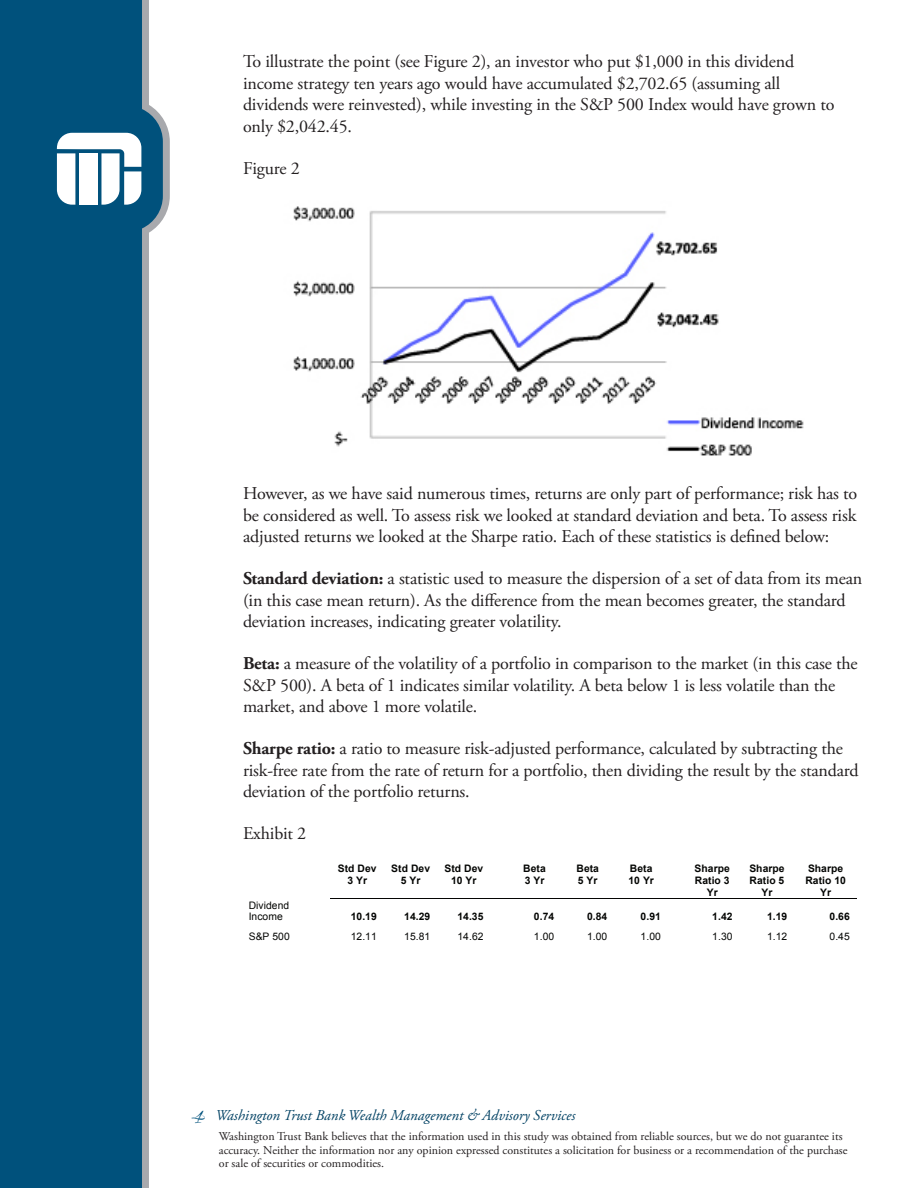
<style>
.page{position:relative;width:918px;height:1188px;background:#fff}
.page>*{position:absolute;margin:0;border:0;box-sizing:border-box;transform-origin:0 0}
.t1{font:18px/21.6px "Adobe Garamond Pro";letter-spacing:-.01em;color:#231f20}
.t2{font:italic 15px "Adobe Garamond Pro";color:#004163}
.t3{font:12px/13.5px "Adobe Garamond Pro";color:#231f20}
.t4{font:700 10.35px "Arial";letter-spacing:.005em;color:#040503}
.t5{font:10.35px/11.9px "Arial";letter-spacing:.005em;color:#040503}
.s1{font-weight:700}
.s2{font-family:"Bonheur Royale";font-style:normal;font-size:24px;color:#00517c}
</style>
<div class="page">
<img style="left:293px;top:206px;width:511px;height:250px">
<div style="left:0;top:0;width:57px;height:1188px;background:#00517c"></div>
<svg style="left:57px;top:0;width:113px;height:1188px"></svg>
<hr style="left:330px;top:898px;width:54px;height:1px;background:#040503">
<hr style="left:384px;top:898px;width:53px;height:1px;background:#040503">
<hr style="left:438px;top:898px;width:53px;height:1px;background:#040503">
<svg style="left:491px;top:898px;width:17px;height:1px"></svg>
<hr style="left:508px;top:898px;width:53px;height:1px;background:#040503">
<hr style="left:562px;top:898px;width:53px;height:1px;background:#040503">
<hr style="left:615px;top:898px;width:53px;height:1px;background:#040503">
<svg style="left:668px;top:898px;width:18px;height:1px"></svg>
<hr style="left:686px;top:898px;width:54px;height:1px;background:#040503">
<hr style="left:740px;top:898px;width:55px;height:1px;background:#040503">
<hr style="left:795px;top:898px;width:62px;height:1px;background:#040503">
<p class="t1" style="left:243px;top:51px;width:593px">To illustrate the point (see Figure 2), an investor who put $1,000 in this dividend income strategy ten years ago would have accumulated $2,702.65 (assuming all dividends were reinvested), while investing in the S&amp;P 500 Index would have grown to only $2,042.45.</p>
<p class="t1" style="left:243px;top:158px;width:58px">Figure 2</p>
<p class="t1" style="left:243px;top:483px;width:616px;text-align:justify">However, as we have said numerous times, returns are only part of performance; risk has to be considered as well. To assess risk we looked at standard deviation and beta. To assess risk adjusted returns we looked at the Sharpe ratio. Each of these statistics is defined below:</p>
<p class="t1" style="left:243px;top:568px;width:621px"><span class="s1">Standard deviation:</span> a statistic used to measure the dispersion of a set of data from its mean (in this case mean return). As the difference from the mean becomes greater, the standard deviation increases, indicating greater volatility.</p>
<p class="t1" style="left:243px;top:653px;width:616px"><span class="s1">Beta:</span> a measure of the volatility of a portfolio in comparison to the market (in this case the<br>S&amp;P 500). A beta of 1 indicates similar volatility. A beta below 1 is less volatile than the market, and above 1 more volatile.</p>
<p class="t1" style="left:243px;top:738px;width:617px"><span class="s1">Sharpe ratio:</span> a ratio to measure risk-adjusted performance, calculated by subtracting the risk-free rate from the rate of return for a portfolio, then dividing the result by the standard deviation of the portfolio returns.</p>
<p class="t1" style="left:243px;top:823px;width:65px">Exhibit 2</p>
<p class="t4" style="left:338px;top:861px;width:40px">Std Dev</p>
<p class="t4" style="left:391px;top:861px;width:40px">Std Dev</p>
<p class="t4" style="left:444px;top:861px;width:40px">Std Dev</p>
<p class="t4" style="left:523px;top:861px;width:24px">Beta</p>
<p class="t4" style="left:576px;top:861px;width:24px">Beta</p>
<p class="t4" style="left:630px;top:861px;width:24px">Beta</p>
<p class="t4" style="left:695px;top:861px;width:37px">Sharpe</p>
<p class="t4" style="left:749px;top:861px;width:37px">Sharpe</p>
<p class="t4" style="left:808px;top:861px;width:37px">Sharpe</p>
<p class="t4" style="left:347px;top:873px;width:21px">3 Yr</p>
<p class="t4" style="left:401px;top:873px;width:21px">5 Yr</p>
<p class="t4" style="left:451px;top:873px;width:27px">10 Yr</p>
<p class="t4" style="left:525px;top:873px;width:21px">3 Yr</p>
<p class="t4" style="left:578px;top:873px;width:21px">5 Yr</p>
<p class="t4" style="left:629px;top:873px;width:27px">10 Yr</p>
<p class="t4" style="left:695px;top:873px;width:36px">Ratio 3</p>
<p class="t4" style="left:750px;top:873px;width:36px">Ratio 5</p>
<p class="t4" style="left:805px;top:873px;width:42px">Ratio 10</p>
<p class="t4" style="left:707px;top:885px;width:12px">Yr</p>
<p class="t4" style="left:762px;top:885px;width:12px">Yr</p>
<p class="t4" style="left:820px;top:885px;width:12px">Yr</p>
<p class="t5" style="left:249px;top:899px;width:42px">Dividend<br>Income</p>
<p class="t4" style="left:351px;top:910px;width:28px">10.19</p>
<p class="t4" style="left:404px;top:910px;width:28px">14.29</p>
<p class="t4" style="left:457px;top:910px;width:28px">14.35</p>
<p class="t4" style="left:534px;top:910px;width:22px">0.74</p>
<p class="t4" style="left:587px;top:910px;width:22px">0.84</p>
<p class="t4" style="left:641px;top:910px;width:22px">0.91</p>
<p class="t4" style="left:712px;top:910px;width:22px">1.42</p>
<p class="t4" style="left:767px;top:910px;width:22px">1.19</p>
<p class="t4" style="left:830px;top:910px;width:22px">0.66</p>
<p class="t5" style="left:249px;top:931px;width:43px">S&amp;P 500</p>
<p class="t5" style="left:351px;top:931px;width:28px">12.11</p>
<p class="t5" style="left:404px;top:931px;width:28px">15.81</p>
<p class="t5" style="left:457px;top:931px;width:28px">14.62</p>
<p class="t5" style="left:534px;top:931px;width:22px">1.00</p>
<p class="t5" style="left:587px;top:931px;width:22px">1.00</p>
<p class="t5" style="left:641px;top:931px;width:22px">1.00</p>
<p class="t5" style="left:712px;top:931px;width:22px">1.30</p>
<p class="t5" style="left:767px;top:931px;width:22px">1.12</p>
<p class="t5" style="left:830px;top:931px;width:22px">0.45</p>
<p class="t2" style="left:192px;top:1106px;width:385px"><span class="s2">4</span> Washington Trust Bank Wealth Management &amp; Advisory Services</p>
<p class="t3" style="left:219px;top:1130px;width:630px">Washington Trust Bank believes that the information used in this study was obtained from reliable sources, but we do not guarantee its accuracy. Neither the information nor any opinion expressed constitutes a solicitation for business or a recommendation of the purchase or sale of securities or commodities.</p>
</div>
